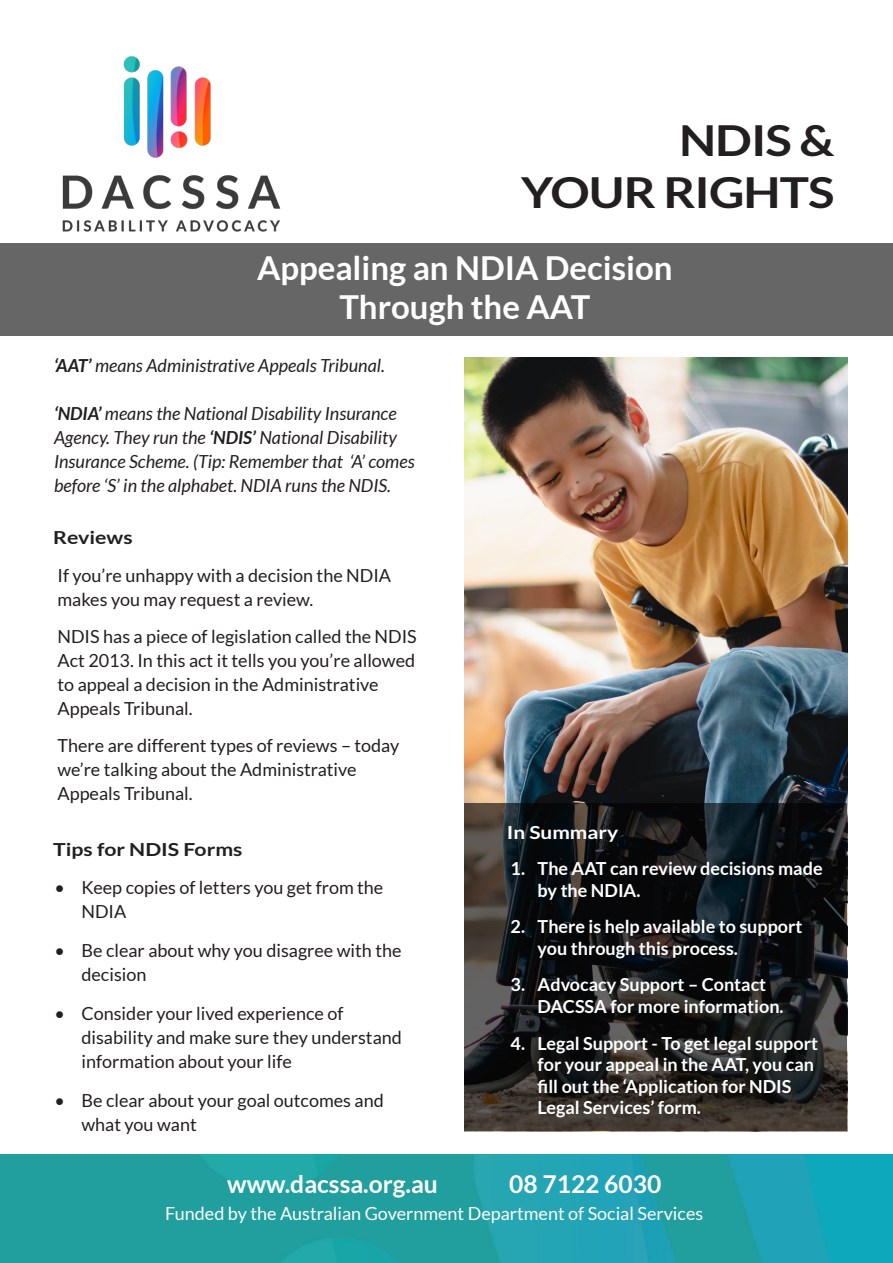
<style>
.page{position:relative;width:893px;height:1263px;background:#fff}
.page>*{position:absolute;margin:0;border:0;box-sizing:border-box;transform-origin:0 0}
.t1{font:700 42.75px "Lato";letter-spacing:-.02em;color:#231f20;scale:1.15 1}
.t2{font:700 33px "Lato";color:#fff}
.t3{font:700 24.6px "Lato";color:#fff}
.t4{font:18px/24px "Lato";color:#231f20}
.t5{font:700 18px/21.6px "Lato";color:#fff}
.t6{font:italic 18px/24px "Lato";color:#231f20}
.t7{font:18px "Lato";color:#fff}
.Normal__Web{font:700 18px "Lato";color:#231f20;scale:1.18 1}
.t8{font:700 18px "Lato";color:#fff;scale:1.16 1}
.s1{font-weight:700}
</style>
<div class="page">
<img style="left:62px;top:56px;width:219px;height:176px">
<img style="left:0;top:1154px;width:893px;height:109px">
<img style="left:464px;top:357px;width:383px;height:446px">
<svg style="left:464px;top:803px;width:383px;height:328px;background:#1e1e1e"></svg>
<div style="left:0;top:243px;width:893px;height:92px;background:#666"></div>
<p class="t1" style="left:679px;top:116px;width:137px">NDIS &amp;</p>
<p class="t1" style="left:521px;top:168px;width:274px">YOUR RIGHTS</p>
<p class="t2" style="left:257px;top:249px;width:417px">Appealing an NDIA Decision</p>
<p class="t2" style="left:339px;top:288px;width:253px">Through the AAT</p>
<p class="t6" style="left:54px;top:354px;width:332px"><span class="s1">‘AAT’</span> means Administrative Appeals Tribunal.</p>
<p class="t6" style="left:54px;top:402px;width:362px"><span class="s1">‘NDIA’</span> means the National Disability Insurance Agency. They run the <span class="s1">‘NDIS’</span> National Disability Insurance Scheme. (Tip: Remember that ‘A’ comes before ‘S’ in the alphabet. NDIA runs the NDIS.</p>
<p class="Normal__Web" style="left:53px;top:527px;width:69px">Reviews</p>
<p class="t4" style="left:57px;top:564px;width:335px">If you’re unhappy with a decision the NDIA makes you may request a review.</p>
<p class="t4" style="left:57px;top:624px;width:361px">NDIS has a piece of legislation called the NDIS Act 2013. In this act it tells you you’re allowed to appeal a decision in the Administrative Appeals Tribunal.</p>
<p class="t4" style="left:57px;top:733px;width:343px">There are different types of reviews – today we’re talking about the Administrative<br>Appeals Tribunal.</p>
<p class="Normal__Web" style="left:53px;top:839px;width:162px">Tips for NDIS Forms</p>
<p class="t4" style="left:81px;top:876px;width:303px;text-indent:-27px">• Keep copies of letters you get from the<br>NDIA</p>
<p class="t4" style="left:81px;top:939px;width:322px;text-indent:-27px">• Be clear about why you disagree with the decision</p>
<p class="t4" style="left:81px;top:1002px;width:322px;text-indent:-27px">• Consider your lived experience of disability and make sure they understand information about your life</p>
<p class="t4" style="left:81px;top:1089px;width:304px;text-indent:-27px">• Be clear about your goal outcomes and what you want</p>
<p class="t8" style="left:507px;top:822px;width:97px">In Summary</p>
<p class="t5" style="left:538px;top:857px;width:286px;text-indent:-27px">1. The AAT can review decisions made by the NDIA.</p>
<p class="t5" style="left:538px;top:915px;width:266px;text-indent:-27px">2. There is help available to support you through this process.</p>
<p class="t5" style="left:538px;top:974px;width:247px;text-indent:-27px">3. Advocacy Support – Contact<br>DACSSA for more information.</p>
<p class="t5" style="left:538px;top:1032px;width:282px;text-indent:-27px">4. Legal Support - To get legal support for your appeal in the AAT, you can fill out the ‘Application for NDIS<br>Legal Services’ form.</p>
<p class="t3" style="left:227px;top:1170px;width:212px">www.dacssa.org.au</p>
<p class="t3" style="left:509px;top:1170px;width:154px">08 7122 6030</p>
<p class="t7" style="left:165px;top:1203px;width:539px">Funded by the Australian Government Department of Social Services</p>
</div>
